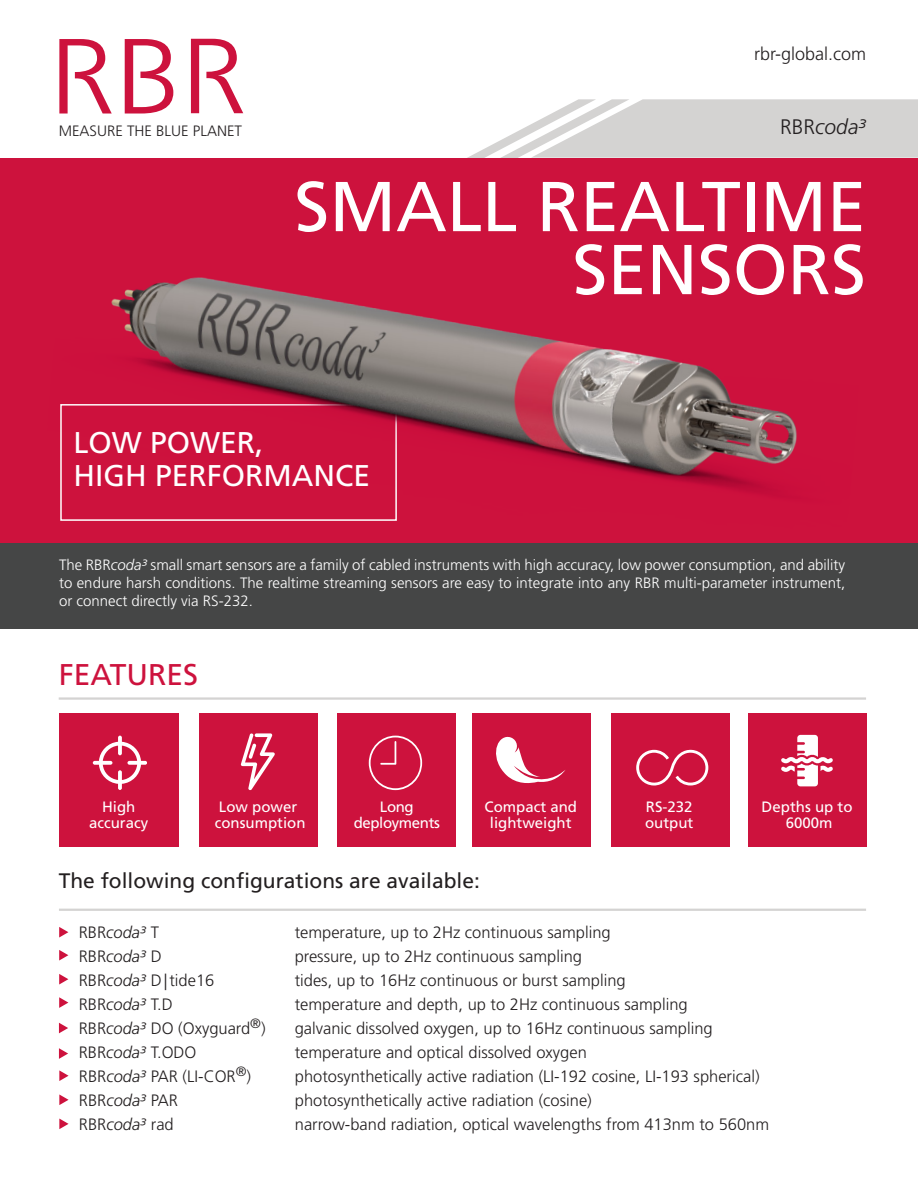
<style>
.page{position:relative;width:918px;height:1188px;background:#fff}
.page>*{position:absolute;margin:0;border:0;box-sizing:border-box;transform-origin:0 0}
.Data_Sheet_Title{font:70.5px "Frutiger LT Std";color:#fff}
.t1{font:30px "Frutiger LT Std";color:#fff}
.t2{font:30px "Frutiger LT Std";color:#cd123d}
.t3{font:21px "Frutiger LT Std";color:#231f20}
.Title_Bar_Right{font:italic 300 21px "Frutiger LT Std";color:#231f20}
.t4{font:300 18px "Frutiger LT Std";color:#231f20}
.t5{font:300 16.5px "Frutiger LT Std";color:#231f20}
.t6{font:italic 300 16.5px "Frutiger LT Std";color:#231f20}
.t7{font:300 15px/18px "Frutiger LT Std";color:#fff;text-align:justify}
.t8{font:15px/16.5px "Frutiger LT Std";color:#fff;text-align:center}
.t9{font:300 15px "Frutiger LT Std";color:#231f20}
.t10{font:15px/16.5px "Frutiger LT Std";letter-spacing:-.025em;color:#fff;text-align:center}
.s1{font-style:normal}
.s2{font-style:italic}
</style>
<div class="page">
<svg style="left:467px;top:99px;width:451px;height:59px"></svg>
<div style="left:0;top:158px;width:918px;height:398px;background:#cd123d"></div>
<div style="left:0;top:543px;width:918px;height:86px;background:#454646"></div>
<div style="left:472px;top:714px;width:118px;height:133px;background:#cd123d"></div>
<svg style="left:496px;top:737px;width:69px;height:47px"></svg>
<img style="left:60px;top:277px;width:737px;height:244px">
<svg style="left:125px;top:39px;width:48px;height:75px"></svg>
<svg style="left:59px;top:39px;width:53px;height:75px"></svg>
<svg style="left:191px;top:39px;width:52px;height:74px"></svg>
<svg style="left:59px;top:927px;width:9px;height:11px"></svg>
<svg style="left:59px;top:950px;width:9px;height:11px"></svg>
<svg style="left:59px;top:974px;width:9px;height:11px"></svg>
<svg style="left:59px;top:997px;width:9px;height:11px"></svg>
<svg style="left:59px;top:1023px;width:9px;height:10px"></svg>
<svg style="left:59px;top:1048px;width:9px;height:11px"></svg>
<div style="left:338px;top:714px;width:118px;height:133px;background:#cd123d"></div>
<hr style="left:59px;top:697px;width:807px;height:3px;background:#d4d3d2">
<hr style="left:59px;top:909px;width:807px;height:2px;background:#d4d3d2">
<div style="left:199px;top:714px;width:118px;height:133px;background:#cd123d"></div>
<svg style="left:241px;top:733px;width:34px;height:57px"></svg>
<div style="left:748px;top:714px;width:118px;height:133px;background:#cd123d"></div>
<svg style="left:781px;top:735px;width:52px;height:51px"></svg>
<div style="left:59px;top:714px;width:119px;height:133px;background:#cd123d"></div>
<svg style="left:93px;top:736px;width:53px;height:54px"></svg>
<svg style="left:369px;top:736px;width:53px;height:54px"></svg>
<div style="left:611px;top:714px;width:118px;height:133px;background:#cd123d"></div>
<svg style="left:636px;top:749px;width:72px;height:37px"></svg>
<svg style="left:59px;top:1070px;width:10px;height:11px"></svg>
<svg style="left:59px;top:1094px;width:10px;height:11px"></svg>
<svg style="left:59px;top:1119px;width:10px;height:10px"></svg>
<p class="t9" style="left:59px;top:123px;width:185px">MEASURE THE BLUE PLANET</p>
<p class="t4" style="left:754px;top:44px;width:114px">rbr-global.com</p>
<p class="Title_Bar_Right" style="left:780px;top:115px;width:87px"><span class="s1">RBR</span>coda³</p>
<p class="Data_Sheet_Title" style="left:294px;top:165px;width:573px">SMALL REALTIME</p>
<p class="Data_Sheet_Title" style="left:572px;top:228px;width:295px">SENSORS</p>
<p class="t1" style="left:74px;top:425px;width:192px">LOW POWER,</p>
<p class="t1" style="left:74px;top:458px;width:298px">HIGH PERFORMANCE</p>
<p class="t7" style="left:59px;top:556px;width:788px">The RBR<span class="s2">coda³</span> small smart sensors are a family of cabled instruments with high accuracy, low power consumption, and ability to endure harsh conditions. The realtime streaming sensors are easy to integrate into any RBR multi-parameter instrument, or connect directly via RS-232.</p>
<p class="t2" style="left:59px;top:657px;width:141px">FEATURES</p>
<p class="t8" style="left:89px;top:799px;width:61px">High accuracy</p>
<p class="t8" style="left:645px;top:799px;width:50px;text-align:left">RS-232 output</p>
<p class="t8" style="left:485px;top:799px;width:94px">Compact and lightweight</p>
<p class="t8" style="left:219px;top:799px;width:80px">Low power</p>
<p class="t8" style="left:215px;top:815px;width:92px">consumption</p>
<p class="t10" style="left:354px;top:799px;width:88px">Long deployments</p>
<p class="t3" style="left:59px;top:869px;width:423px">The following configurations are available:</p>
<p class="t6" style="left:79px;top:923px;width:82px"><span class="s1">RBR</span>coda³ <span class="s1">T</span></p>
<p class="t5" style="left:295px;top:923px;width:318px">temperature, up to 2Hz continuous sampling</p>
<p class="t6" style="left:79px;top:947px;width:84px"><span class="s1">RBR</span>coda³ <span class="s1">D</span></p>
<p class="t5" style="left:295px;top:947px;width:289px">pressure, up to 2Hz continuous sampling</p>
<p class="t5" style="left:79px;top:971px;width:137px">RBR<span class="s2">coda³</span> D|tide16</p>
<p class="t5" style="left:295px;top:971px;width:333px">tides, up to 16Hz continuous or burst sampling</p>
<p class="t5" style="left:79px;top:995px;width:96px">RBR<span class="s2">coda³</span> T.D</p>
<p class="t5" style="left:295px;top:995px;width:395px">temperature and depth, up to 2Hz continuous sampling</p>
<p class="t5" style="left:79px;top:1019px;width:189px">RBR<span class="s2">coda³</span> DO (Oxyguard<sup>®</sup>)</p>
<p class="t5" style="left:295px;top:1019px;width:420px">galvanic dissolved oxygen, up to 16Hz continuous sampling</p>
<p class="t5" style="left:79px;top:1043px;width:119px">RBR<span class="s2">coda³</span> T.ODO</p>
<p class="t5" style="left:295px;top:1043px;width:294px">temperature and optical dissolved oxygen</p>
<p class="t8" style="left:762px;top:799px;width:92px">Depths up to<br>6000m</p>
<p class="t5" style="left:79px;top:1067px;width:174px">RBR<span class="s2">coda³</span> PAR (LI-COR<sup>®</sup>)</p>
<p class="t5" style="left:295px;top:1067px;width:466px">photosynthetically active radiation (LI-192 cosine, LI-193 spherical)</p>
<p class="t5" style="left:79px;top:1091px;width:101px">RBR<span class="s2">coda³</span> PAR</p>
<p class="t5" style="left:295px;top:1091px;width:298px">photosynthetically active radiation (cosine)</p>
<p class="t5" style="left:79px;top:1115px;width:96px">RBR<span class="s2">coda³</span> rad</p>
<p class="t5" style="left:295px;top:1115px;width:476px">narrow-band radiation, optical wavelengths from 413nm to 560nm</p>
</div>
